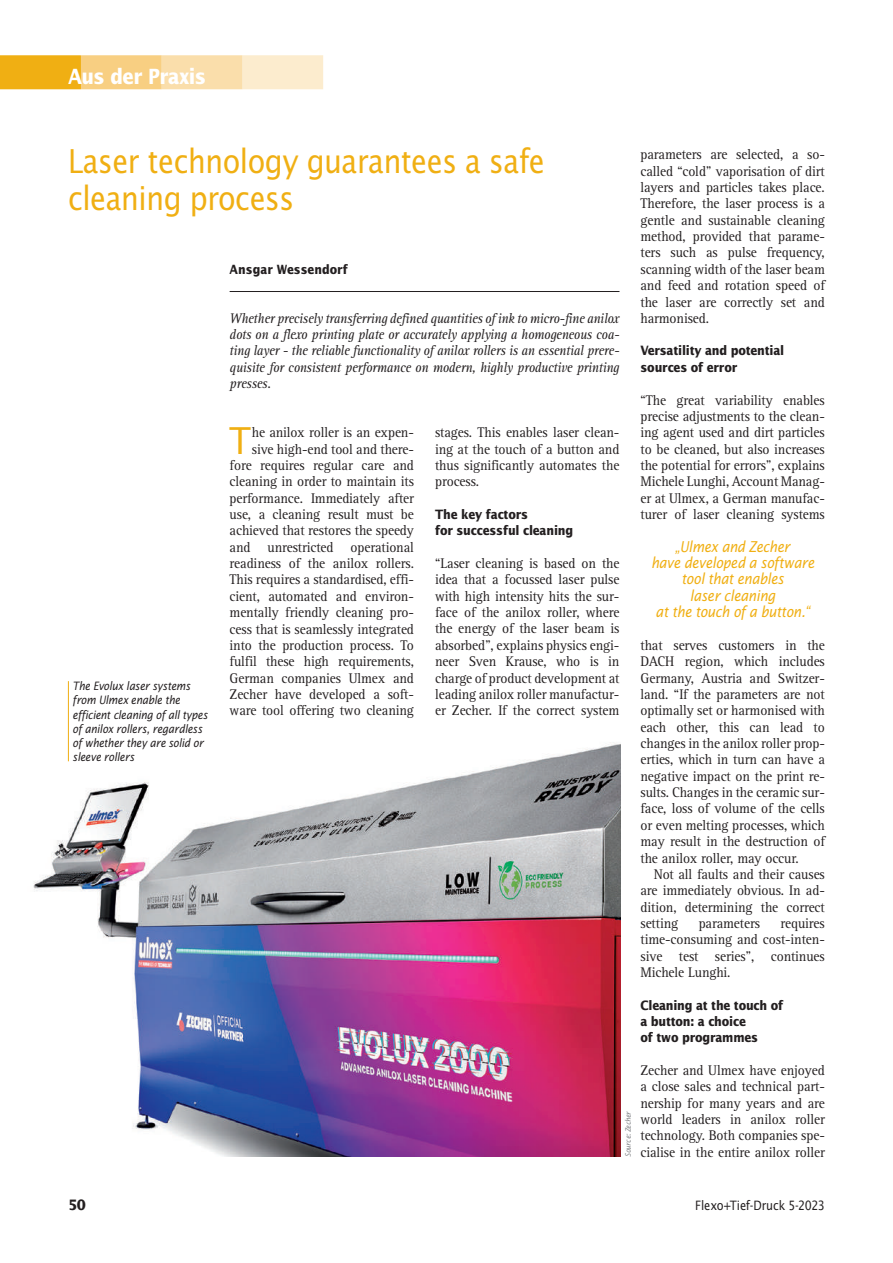
<style>
.page{position:relative;width:893px;height:1263px;background:#fff}
.page>*{position:absolute;margin:0;border:0;box-sizing:border-box;transform-origin:0 0}
.t1{font:37.05px "Lucida Sans Std";color:#f0af13;scale:.94 1}
.t2{font:33px/37.5px "Lucida Sans Std";letter-spacing:-.015em;color:#f0af13;scale:.87 1}
.t3{font:700 21px "Lucida Sans Std";letter-spacing:-.035em;color:#fff;scale:.87 1}
.t4{font:italic 15px/16.4px "Lucida Sans Std";letter-spacing:-.015em;color:#f0af13;text-align:center;scale:.87 1}
.t5{font:14.4px/16.4px "Rotis Serif Std";letter-spacing:-.01em;color:#231f20;text-align:justify;scale:.94 1}
.t6{font:italic 14.4px/16.4px "Rotis Serif Std";letter-spacing:-.02em;color:#231f20;text-align:justify;scale:.92 1}
.t7{font:700 14.4px "Lucida Sans Std";color:#231f20;scale:.92 1}
.t8{font:700 12.9px/16.4px "Lucida Sans Std";letter-spacing:-.015em;color:#231f20;scale:.87 1}
.t9{font:12.9px "Lucida Sans Std";letter-spacing:-.015em;color:#231f20;scale:.87 1}
.t10{font:700 12.75px "Lucida Sans Std";color:#231f20;scale:.87 1}
.t11{font:italic 11.55px/14.2px "Lucida Sans Std";letter-spacing:-.015em;color:#231f20;scale:.87 1}
.t12{font:italic 7.5px "Lucida Sans Std";letter-spacing:-.015em;color:#808285;scale:.87 1}
</style>
<div class="page">
<div style="left:0;top:55px;width:81px;height:34px;background:#f0af13"></div>
<div style="left:243px;top:56px;width:79px;height:33px;background:#fcecce"></div>
<div style="left:242px;top:55px;width:81px;height:34px;border:2px solid #fcecce"></div>
<div style="left:162px;top:56px;width:80px;height:33px;background:#fadeab"></div>
<div style="left:162px;top:55px;width:80px;height:34px;border:2px solid #fadeab"></div>
<div style="left:82px;top:56px;width:79px;height:33px;background:#f8cf82"></div>
<div style="left:81px;top:55px;width:81px;height:34px;border:2px solid #f8cf82"></div>
<hr style="left:230px;top:291px;width:389px;height:1px;background:#231f20">
<img style="left:33px;top:737px;width:588px;height:420px">
<hr style="left:68px;top:681px;width:1px;height:80px;background:#f0af13">
<h3 class="t3" style="left:68px;top:65px;width:160px">Aus der Praxis</h3>
<h2 class="t2" style="left:68px;top:143px;width:549px">Laser technology guarantees a safe cleaning process</h2>
<p class="t11" style="left:73px;top:679px;width:157px">The Evolux laser systems from Ulmex enable the efficient cleaning of all types of anilox rollers, regardless of whether they are solid or sleeve rollers</p>
<p class="t10" style="left:230px;top:262px;width:138px">Ansgar Wessendorf</p>
<p class="t6" style="left:230px;top:310px;width:425px">Whether precisely transferring defined quantities of ink to micro-fine anilox dots on a flexo printing plate or accurately applying a homogeneous coa&shy;ting layer - the reliable functionality of anilox rollers is an essential prere&shy;quisite for consistent performance on modern, highly productive printing presses.</p>
<h1 class="t1" style="left:229px;top:419px;width:25px">T</h1>
<p class="t5" style="left:230px;top:424px;width:198px;text-align:right">he anilox roller is an expen&shy;sive high-end tool and there&shy;fore requires regular care and cleaning in order to maintain its performance. Immediately after use, a cleaning result must be achieved that restores the speedy and unrestricted operational readiness of the anilox rollers.<br>This requires a standardised, effi&shy;cient, automated and environ&shy;mentally friendly cleaning pro&shy;cess that is seamlessly integrated into the production process. To fulfil these high requirements,<br>German companies Ulmex and<br>Zecher have developed a soft&shy;ware tool offering two cleaning</p>
<p class="t5" style="left:435px;top:424px;width:198px">stages. This enables laser clean&shy;ing at the touch of a button and thus significantly automates the process.</p>
<p class="t8" style="left:435px;top:506px;width:160px">The key factors<br>for successful cleaning</p>
<p class="t5" style="left:435px;top:555px;width:198px">“Laser cleaning is based on the idea that a focussed laser pulse with high intensity hits the sur&shy;face of the anilox roller, where the energy of the laser beam is absorbed”, explains physics engi&shy;neer Sven Krause, who is in charge of product development at leading anilox roller manufactur&shy;er Zecher. If the correct system</p>
<p class="t12" style="left:624px;top:1157px;width:54px;rotate:-90deg">Source: Zecher</p>
<p class="t5" style="left:640px;top:147px;width:198px">parameters are selected, a so&shy;called “cold” vaporisation of dirt layers and particles takes place.<br>Therefore, the laser process is a gentle and sustainable cleaning method, provided that parame&shy;ters such as pulse frequency, scanning width of the laser beam and feed and rotation speed of the laser are correctly set and harmonised.</p>
<p class="t8" style="left:640px;top:343px;width:167px">Versatility and potential sources of error</p>
<p class="t5" style="left:640px;top:392px;width:198px">“The great variability enables precise adjustments to the clean&shy;ing agent used and dirt particles to be cleaned, but also increases the potential for errors”, explains Michele Lunghi, Account Manag&shy;er at Ulmex, a German manufac&shy;turer of laser cleaning systems</p>
<p class="t4" style="left:651px;top:538px;width:189px">„Ulmex and Zecher<br>have developed a software tool that enables<br>laser cleaning<br>at the touch of a button.“</p>
<p class="t5" style="left:640px;top:637px;width:198px">that serves customers in the DACH region, which includes Germany, Austria and Switzer&shy;land. “If the parameters are not optimally set or harmonised with each other, this can lead to changes in the anilox roller prop&shy;erties, which in turn can have a negative impact on the print re&shy;sults. Changes in the ceramic sur&shy;face, loss of volume of the cells or even melting processes, which may result in the destruction of the anilox roller, may occur.</p>
<p class="t5" style="left:640px;top:866px;width:198px;text-indent:13px">Not all faults and their causes are immediately obvious. In ad&shy;dition, determining the correct setting</p>
<p class="t5" style="left:640px;top:915px;width:198px;text-indent:140px">requires time-consuming and cost-inten&shy;sive test series”, continues Michele Lunghi.</p>
<p class="t8" style="left:640px;top:997px;width:166px">Cleaning at the touch of a button: a choice<br>of two programmes</p>
<p class="t5" style="left:640px;top:1062px;width:198px">Zecher and Ulmex have enjoyed a close sales and technical part&shy;nership for many years and are world leaders in anilox roller technology. Both companies spe-</p>
<p class="t5" style="left:699px;top:915px;width:67px">parameters</p>
<p class="t5" style="left:640px;top:1144px;width:198px">cialise in the entire anilox roller</p>
<p class="t7" style="left:68px;top:1196px;width:21px">50</p>
<p class="t9" style="left:695px;top:1198px;width:151px">Flexo+Tief-Druck 5-2023</p>
</div>
